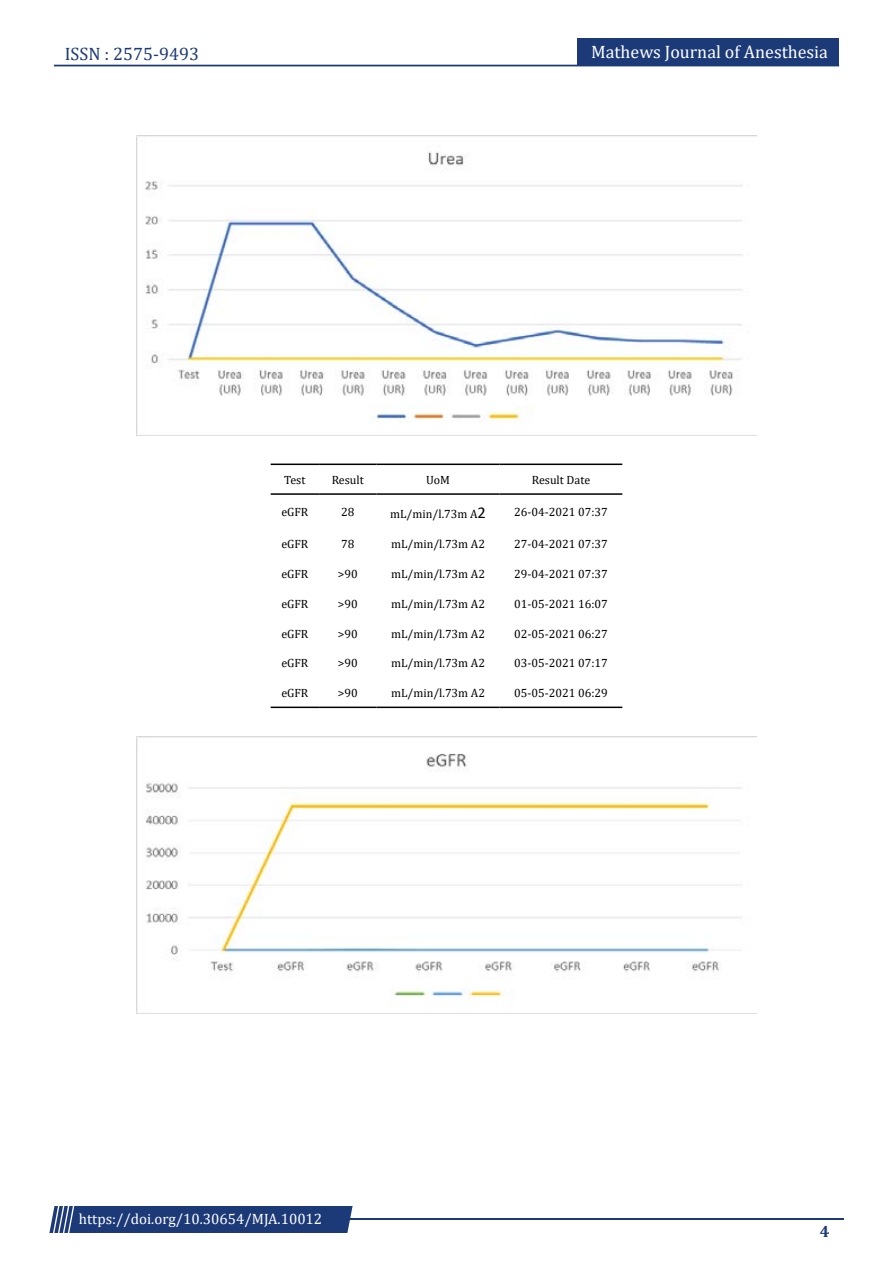
<style>
.page{position:relative;width:893px;height:1263px;background:#fff}
.page>*{position:absolute;margin:0;border:0;box-sizing:border-box;transform-origin:0 0}
.t1{font:18px "Cambria";color:#fff}
.t2{font:18px "Cambria";color:#1c3a78}
.t3{font:700 16.5px "Cambria";color:#1c3a78}
.t4{font:15px "Cambria";color:#fff}
.t5{font:12px "Cambria";color:#000}
.s1{font-family:"Calibri";font-size:16.5px}
</style>
<div class="page">
<div style="left:54px;top:65px;width:785px;height:1px;border:1px solid #1c3a78"></div>
<div style="left:577px;top:39px;width:262px;height:27px;background:#1c3a78"></div>
<hr style="left:310px;top:1219px;width:534px;height:1px;background:#1c3a78">
<div style="left:49px;top:1206px;width:304px;height:27px;background:#1c3a78"></div>
<img style="left:137px;top:135px;width:619px;height:300px">
<img style="left:137px;top:736px;width:619px;height:278px">
<hr style="left:271px;top:707px;width:48px;height:1px;background:#000">
<hr style="left:319px;top:707px;width:57px;height:1px;background:#000">
<hr style="left:376px;top:707px;width:124px;height:1px;background:#000">
<hr style="left:500px;top:707px;width:122px;height:1px;background:#000">
<hr style="left:271px;top:464px;width:48px;height:1px;background:#000">
<hr style="left:319px;top:464px;width:57px;height:1px;background:#000">
<hr style="left:376px;top:464px;width:124px;height:1px;background:#000">
<hr style="left:500px;top:464px;width:122px;height:1px;background:#000">
<hr style="left:271px;top:493px;width:48px;height:2px;background:#000">
<hr style="left:319px;top:493px;width:57px;height:2px;background:#000">
<hr style="left:376px;top:493px;width:124px;height:2px;background:#000">
<hr style="left:500px;top:493px;width:122px;height:2px;background:#000">
<h1 class="t2" style="left:65px;top:43px;width:136px">ISSN : 2575-9493</h1>
<h1 class="t1" style="left:591px;top:41px;width:238px">Mathews Journal of Anesthesia</h1>
<p class="t5" style="left:284px;top:473px;width:23px">Test</p>
<p class="t5" style="left:332px;top:473px;width:34px">Result</p>
<p class="t5" style="left:426px;top:473px;width:25px">UoM</p>
<p class="t5" style="left:532px;top:473px;width:60px">Result Date</p>
<p class="t5" style="left:281px;top:505px;width:29px">eGFR</p>
<p class="t5" style="left:341px;top:505px;width:15px">28</p>
<p class="t5" style="left:390px;top:507px;width:97px">mL/min/l.73m A<span class="s1">2</span></p>
<p class="t5" style="left:514px;top:505px;width:95px">26-04-2021 07:37</p>
<p class="t5" style="left:281px;top:537px;width:29px">eGFR</p>
<p class="t5" style="left:341px;top:537px;width:15px">78</p>
<p class="t5" style="left:391px;top:537px;width:95px">mL/min/l.73m A2</p>
<p class="t5" style="left:514px;top:537px;width:95px">27-04-2021 07:37</p>
<p class="t5" style="left:281px;top:567px;width:29px">eGFR</p>
<p class="t5" style="left:338px;top:567px;width:21px">&gt;90</p>
<p class="t5" style="left:391px;top:567px;width:95px">mL/min/l.73m A2</p>
<p class="t5" style="left:514px;top:567px;width:95px">29-04-2021 07:37</p>
<p class="t5" style="left:281px;top:597px;width:29px">eGFR</p>
<p class="t5" style="left:338px;top:597px;width:21px">&gt;90</p>
<p class="t5" style="left:391px;top:597px;width:95px">mL/min/l.73m A2</p>
<p class="t5" style="left:514px;top:597px;width:95px">01-05-2021 16:07</p>
<p class="t5" style="left:281px;top:626px;width:29px">eGFR</p>
<p class="t5" style="left:338px;top:626px;width:21px">&gt;90</p>
<p class="t5" style="left:391px;top:626px;width:95px">mL/min/l.73m A2</p>
<p class="t5" style="left:514px;top:626px;width:95px">02-05-2021 06:27</p>
<p class="t5" style="left:281px;top:656px;width:29px">eGFR</p>
<p class="t5" style="left:338px;top:656px;width:21px">&gt;90</p>
<p class="t5" style="left:391px;top:656px;width:95px">mL/min/l.73m A2</p>
<p class="t5" style="left:514px;top:656px;width:95px">03-05-2021 07:17</p>
<p class="t5" style="left:281px;top:685px;width:29px">eGFR</p>
<p class="t5" style="left:338px;top:685px;width:21px">&gt;90</p>
<p class="t5" style="left:391px;top:685px;width:95px">mL/min/l.73m A2</p>
<p class="t5" style="left:514px;top:685px;width:95px">05-05-2021 06:29</p>
<p class="t4" style="left:79px;top:1210px;width:245px">https://doi.org/10.30654/MJA.10012</p>
<h2 class="t3" style="left:820px;top:1220px;width:11px">4</h2>
</div>
